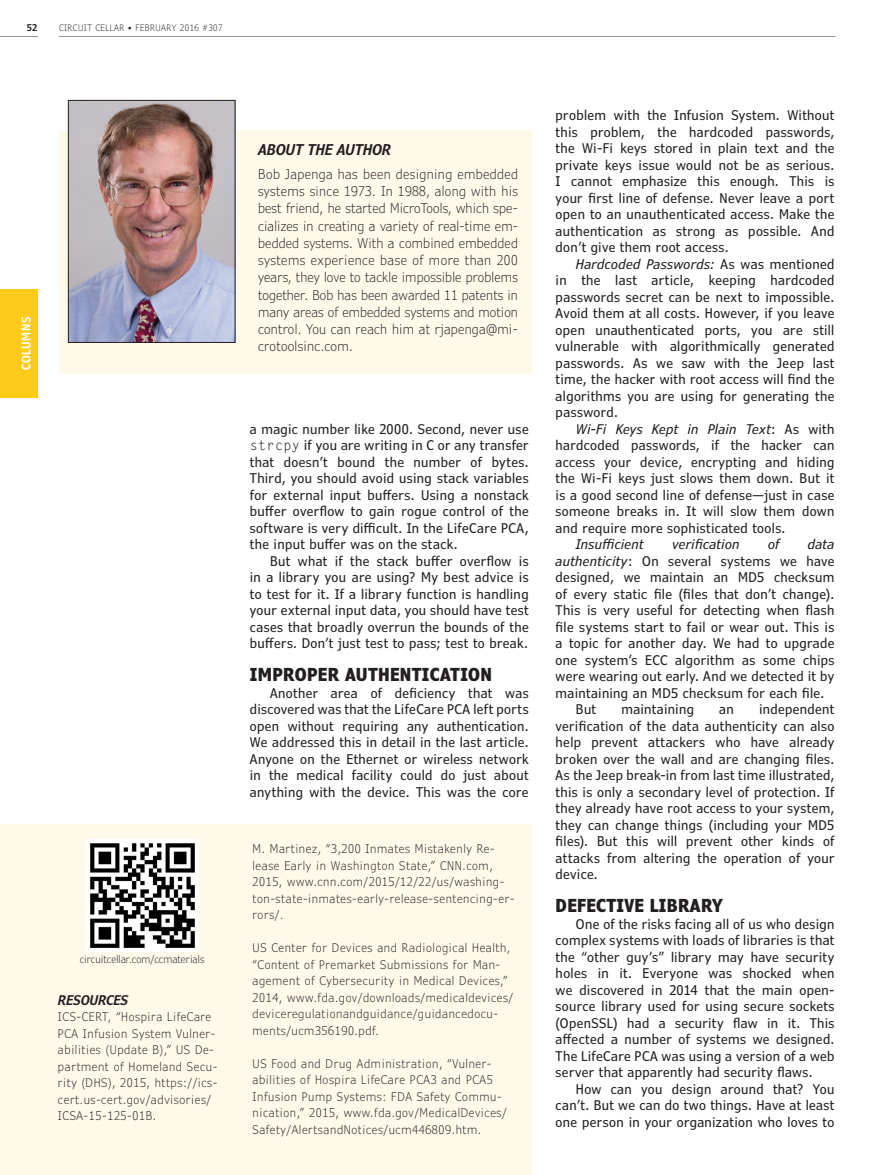
<style>
.page{position:relative;width:878px;height:1175px;background:#fff}
.page>*{position:absolute;margin:0;border:0;box-sizing:border-box;transform-origin:0 0}
.Section_Header{font:700 condensed 18px "Verdana Pro";letter-spacing:.02em;color:#231f20}
.Resources___Sources{font:italic 600 condensed 15px "Verdana Pro";color:#231f20}
.Body_Copy{font:condensed 13.5px/16.5px "Verdana Pro";letter-spacing:.025em;color:#231f20;text-align:justify}
.Author_Bio_Content{font:300 condensed 13.5px/17.2px "Verdana Pro";letter-spacing:.02em;color:#231f20;text-align:justify}
.Body_Copy-2{font:italic condensed 13.5px "Verdana Pro";letter-spacing:.02em;color:#231f20}
.Resources_Heading{font:italic 600 condensed 13.5px "Verdana Pro";color:#231f20}
.Resources_Content{font:300 condensed 12px/16.5px "Verdana Pro";letter-spacing:.05em;color:#231f20}
.t1{font:600 condensed 12px "Verdana Pro";letter-spacing:.05em;color:#fff}
.t2{font:300 condensed 10.5px "Verdana Pro";color:#231f20}
.Pg{font:600 condensed 9.45px "Verdana Pro";color:#231f20}
.t3{font:300 condensed 9px "Verdana Pro";letter-spacing:.05em;color:#231f20}
.s1{font-family:"Letter Gothic";font-stretch:normal}
.s2{font-style:italic}
</style>
<div class="page">
<hr style="left:0;top:36px;width:38px;height:1px;background:#939598">
<hr style="left:59px;top:36px;width:776px;height:1px;background:#939598">
<div style="left:0;top:289px;width:38px;height:108px;background:#fecb1b"></div>
<div style="left:0;top:824px;width:531px;height:350px;background:#fef9e9"></div>
<img style="left:87px;top:839px;width:111px;height:112px">
<div style="left:59px;top:130px;width:472px;height:244px;background:#fef9e9"></div>
<img style="left:70px;top:102px;width:163px;height:239px">
<div style="left:68px;top:100px;width:167px;height:243px;border:1px solid #231f20"></div>
<p class="Pg" style="left:27px;top:21px;width:12px">52</p>
<p class="t3" style="left:59px;top:22px;width:165px">CIRCUIT CELLAR • FEBRUARY 2016 #307</p>
<p class="t1" style="left:18px;top:370px;width:55px;rotate:-90deg">COLUMNS</p>
<p class="t2" style="left:80px;top:952px;width:126px">circuitcellar.com/ccmaterials</p>
<p class="Resources_Heading" style="left:58px;top:991px;width:72px">RESOURCES</p>
<p class="Resources_Content" style="left:58px;top:1009px;width:161px">ICS-CERT, “Hospira LifeCare<br>PCA Infusion System Vulner&shy;abilities (Update B),” US De&shy;partment of Homeland Secu&shy;rity (DHS), 2015, https://ics&shy;cert.us-cert.gov/advisories/<br>ICSA-15-125-01B.</p>
<p class="Resources___Sources" style="left:258px;top:140px;width:134px">ABOUT THE AUTHOR</p>
<p class="Author_Bio_Content" style="left:258px;top:165px;width:261px">Bob Japenga has been designing embedded systems since 1973. In 1988, along with his best friend, he started MicroTools, which spe&shy;cializes in creating a variety of real-time em&shy;bedded systems. With a combined embedded systems experience base of more than 200 years, they love to tackle impossible problems together. Bob has been awarded 11 patents in many areas of embedded systems and motion control. You can reach him at rjapenga@mi&shy;crotoolsinc.com.</p>
<p class="Body_Copy" style="left:250px;top:421px;width:280px">a magic number like 2000. Second, never use <span class="s1">strcpy</span> if you are writing in C or any transfer that doesn’t bound the number of bytes.<br>Third, you should avoid using stack variables for external input buffers. Using a nonstack buffer overflow to gain rogue control of the software is very difficult. In the LifeCare PCA, the input buffer was on the stack.</p>
<p class="Body_Copy" style="left:250px;top:553px;width:280px;text-indent:20px">But what if the stack buffer overflow is in a library you are using? My best advice is to test for it. If a library function is handling your external input data, you should have test cases that broadly overrun the bounds of the buffers. Don’t just test to pass; test to break.</p>
<p class="Section_Header" style="left:250px;top:662px;width:244px">IMPROPER AUTHENTICATION</p>
<p class="Body_Copy" style="left:250px;top:685px;width:280px;text-indent:20px">Another area of deficiency that was discovered was that the LifeCare PCA left ports open without requiring any authentication.<br>We addressed this in detail in the last article.<br>Anyone on the Ethernet or wireless network in the medical facility could do just about anything with the device. This was the core</p>
<p class="Resources_Content" style="left:252px;top:840px;width:263px">M. Martinez, “3,200 Inmates Mistakenly Re&shy;lease Early in Washington State,” CNN.com, 2015, www.cnn.com/2015/12/22/us/washing&shy;ton-state-inmates-early-release-sentencing-er&shy;rors/.</p>
<p class="Resources_Content" style="left:252px;top:939px;width:262px">US Center for Devices and Radiological Health, “Content of Premarket Submissions for Man&shy;agement of Cybersecurity in Medical Devices,” 2014, www.fda.gov/downloads/medicaldevices/ deviceregulationandguidance/guidancedocu&shy;ments/ucm356190.pdf.</p>
<p class="Resources_Content" style="left:252px;top:1055px;width:255px">US Food and Drug Administration, “Vulner&shy;abilities of Hospira LifeCare PCA3 and PCA5<br>Infusion Pump Systems: FDA Safety Commu&shy;nication,” 2015, www.fda.gov/MedicalDevices/ Safety/AlertsandNotices/ucm446809.htm.</p>
<p class="Body_Copy" style="left:555px;top:107px;width:280px">problem with the Infusion System. Without this problem, the hardcoded passwords, the Wi-Fi keys stored in plain text and the private keys issue would not be as serious.<br>I cannot emphasize this enough. This is your first line of defense. Never leave a port open to an unauthenticated access. Make the authentication as strong as possible. And don’t give them root access.</p>
<p class="Body_Copy" style="left:555px;top:256px;width:280px;text-indent:20px"><span class="s2">Hardcoded Passwords:</span> As was mentioned in the last article, keeping hardcoded passwords secret can be next to impossible.<br>Avoid them at all costs. However, if you leave open unauthenticated ports, you are still vulnerable with algorithmically generated passwords. As we saw with the Jeep last time, the hacker with root access will find the algorithms you are using for generating the password.</p>
<p class="Body_Copy" style="left:555px;top:421px;width:280px;text-indent:20px"><span class="s2">Wi-Fi Keys Kept in Plain Text</span>: As with hardcoded passwords, if the hacker can access your device, encrypting and hiding the Wi-Fi keys just slows them down. But it is a good second line of defense—just in case someone breaks in. It will slow them down and require more sophisticated tools.</p>
<p class="Body_Copy-2" style="left:576px;top:535px;width:69px">Insufficient</p>
<p class="Body_Copy-2" style="left:672px;top:535px;width:69px">verification</p>
<p class="Body_Copy-2" style="left:768px;top:535px;width:13px">of</p>
<p class="Body_Copy" style="left:555px;top:536px;width:280px;text-indent:252px"><span class="s2">data authenticity</span>: On several systems we have designed, we maintain an MD5 checksum of every static file (files that don’t change).<br>This is very useful for detecting when flash file systems start to fail or wear out. This is a topic for another day. We had to upgrade one system’s ECC algorithm as some chips were wearing out early. And we detected it by maintaining an MD5 checksum for each file.</p>
<p class="Body_Copy" style="left:576px;top:701px;width:22px">But</p>
<p class="Body_Copy" style="left:621px;top:701px;width:74px">maintaining</p>
<p class="Body_Copy" style="left:719px;top:701px;width:16px">an</p>
<p class="Body_Copy" style="left:555px;top:701px;width:280px;text-indent:203px">independent verification of the data authenticity can also help prevent attackers who have already broken over the wall and are changing files.<br>As the Jeep break-in from last time illustrated, this is only a secondary level of protection. If they already have root access to your system, they can change things (including your MD5 files). But this will prevent other kinds of attacks from altering the operation of your device.</p>
<p class="Section_Header" style="left:555px;top:893px;width:169px">DEFECTIVE LIBRARY</p>
<p class="Body_Copy" style="left:555px;top:916px;width:280px;text-indent:20px">One of the risks facing all of us who design complex systems with loads of libraries is that the “other guy’s” library may have security holes in it. Everyone was shocked when we discovered in 2014 that the main open&shy;source library used for using secure sockets (OpenSSL) had a security flaw in it. This affected a number of systems we designed.<br>The LifeCare PCA was using a version of a web server that apparently had security flaws.</p>
<p class="Body_Copy" style="left:555px;top:1081px;width:280px;text-indent:20px">How can you design around that? You can’t. But we can do two things. Have at least one person in your organization who loves to</p>
</div>
